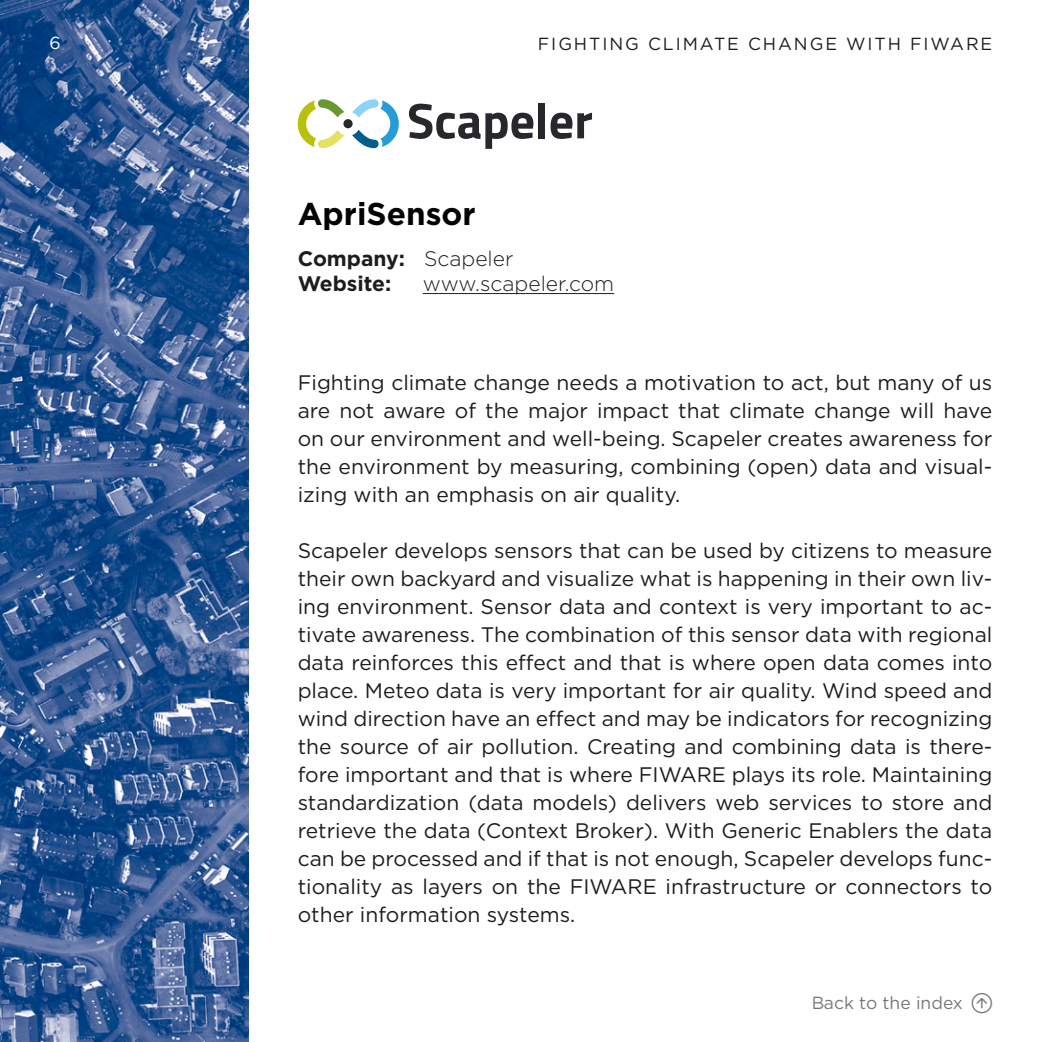
<style>
.page{position:relative;width:1042px;height:1042px;background:#fff}
.page>*{position:absolute;margin:0;border:0;box-sizing:border-box;transform-origin:0 0}
.t1{font:700 31.5px "Gotham HTF";color:#020304}
.t2{font:21px/28px "Gotham HTF";color:#1d1d1b;text-align:justify}
.t3{font:700 21px "Gotham HTF";color:#1d1d1b}
.t4{font:300 21px "Gotham HTF";color:#1d1d1b}
.t5{font:17.5px "Gotham HTF";letter-spacing:.11em;color:#1d1d1b}
.t6{font:17.5px "Gotham HTF";color:#1d1d1b}
.t7{font:17.5px "Gotham HTF";color:#fff}
.s1{font-weight:300}
</style>
<div class="page">
<img style="left:0;top:0;width:248px;height:1042px">
<svg style="left:409px;top:104px;width:124px;height:45px"></svg>
<div style="left:538px;top:103px;width:7px;height:35px;background:#27272c"></div>
<svg style="left:550px;top:113px;width:42px;height:26px"></svg>
<svg style="left:298px;top:99px;width:46px;height:49px"></svg>
<svg style="left:352px;top:99px;width:47px;height:49px"></svg>
<div style="left:343px;top:119px;width:10px;height:9px;background:#27272c;border-radius:50%"></div>
<hr style="left:423px;top:293px;width:191px;height:1px;background:#1d1d1b">
<p class="t7" style="left:50px;top:33px;width:13px">6</p>
<p class="t5" style="left:538px;top:34px;width:456px">FIGHTING CLIMATE CHANGE WITH FIWARE</p>
<p class="t1" style="left:298px;top:195px;width:179px">ApriSensor</p>
<p class="t3" style="left:298px;top:246px;width:217px">Company: <span class="s1">Scapeler</span></p>
<p class="t3" style="left:298px;top:271px;width:95px">Website:</p>
<p class="t4" style="left:423px;top:272px;width:193px">www.scapeler.com</p>
<p class="t2" style="left:298px;top:368px;width:696px">Fighting climate change needs a motivation to act, but many of us are not aware of the major impact that climate change will have on our environment and well-being. Scapeler creates awareness for the environment by measuring, combining (open) data and visual&shy;izing with an emphasis on air quality.</p>
<p class="t2" style="left:298px;top:536px;width:696px">Scapeler develops sensors that can be used by citizens to measure their own backyard and visualize what is happening in their own liv&shy;ing environment. Sensor data and context is very important to ac&shy;tivate awareness. The combination of this sensor data with regional data reinforces this effect and that is where open data comes into place. Meteo data is very important for air quality. Wind speed and wind direction have an effect and may be indicators for recognizing the source of air pollution. Creating and combining data is there&shy;fore important and that is where FIWARE plays its role. Maintaining standardization (data models) delivers web services to store and retrieve the data (Context Broker). With Generic Enablers the data can be processed and if that is not enough, Scapeler develops func&shy;tionality as layers on the FIWARE infrastructure or connectors to other information systems.</p>
<p class="t6" style="left:811px;top:993px;width:183px">Back to the index □●◆</p>
</div>
